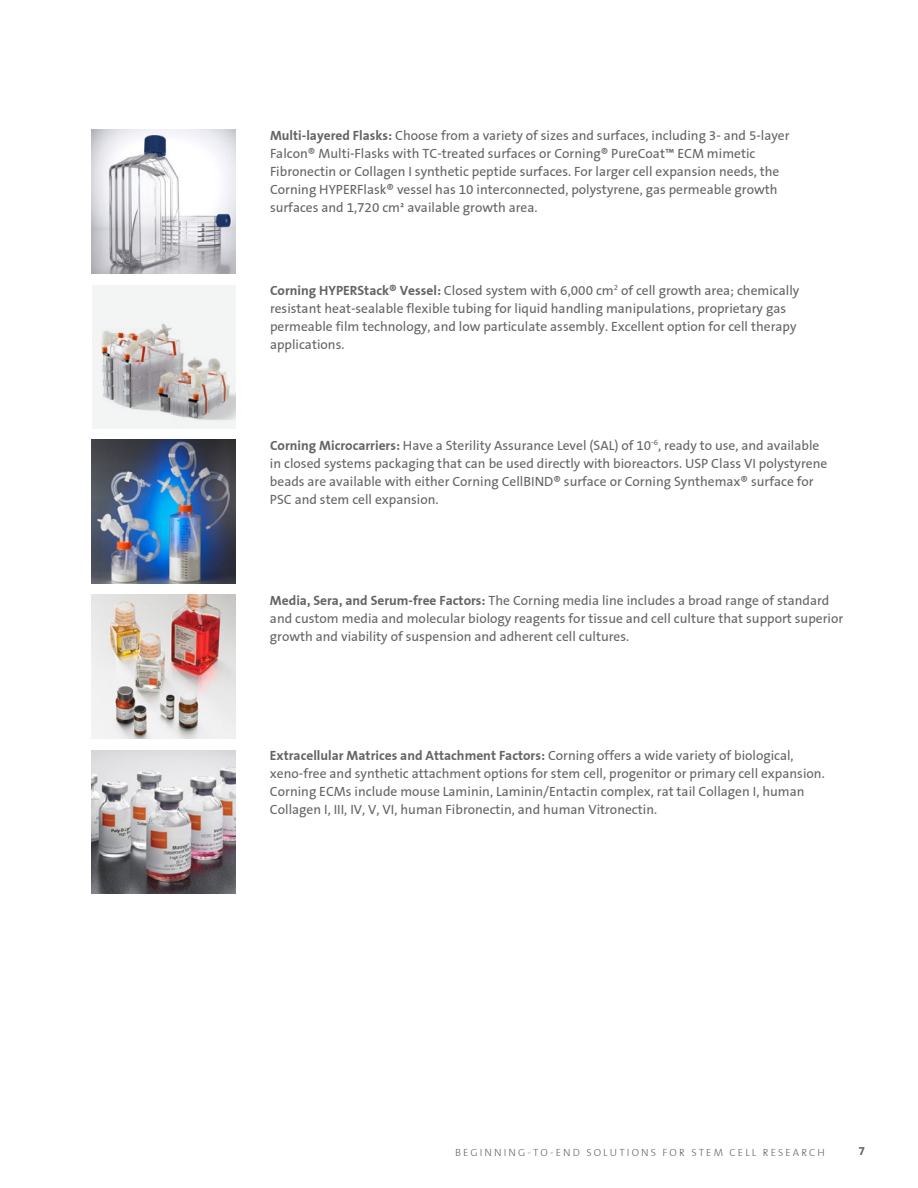
<style>
.page{position:relative;width:918px;height:1188px;background:#fff}
.page>*{position:absolute;margin:0;border:0;box-sizing:border-box;transform-origin:0 0}
.t1{font:13.5px/18px "Corning Sans";color:#636466}
.t2{font:700 12px "Corning Sans";color:#636466}
.t3{font:300 10.5px "Corning Sans";letter-spacing:.2em;color:#636466}
.s1{font-weight:700}
</style>
<div class="page">
<div style="left:92px;top:285px;width:144px;height:144px;background:#f3f4f4"></div>
<img style="left:92px;top:130px;width:144px;height:144px">
<img style="left:92px;top:324px;width:144px;height:260px">
<img style="left:92px;top:595px;width:144px;height:144px">
<img style="left:92px;top:750px;width:144px;height:144px">
<p class="t1" style="left:270px;top:126px;width:521px"><span class="s1">Multi-layered Flasks:</span> Choose from a variety of sizes and surfaces, including 3- and 5-layer Falcon® Multi-Flasks with TC-treated surfaces or Corning® PureCoat™ ECM mimetic Fibronectin or Collagen I synthetic peptide surfaces. For larger cell expansion needs, the Corning HYPERFlask® vessel has 10 interconnected, polystyrene, gas permeable growth surfaces and 1,720 cm² available growth area.</p>
<p class="t1" style="left:270px;top:281px;width:531px"><span class="s1">Corning HYPERStack® Vessel:</span> Closed system with 6,000 cm<sup>2</sup> of cell growth area; chemically resistant heat-sealable flexible tubing for liquid handling manipulations, proprietary gas permeable film technology, and low particulate assembly. Excellent option for cell therapy applications.</p>
<p class="t1" style="left:270px;top:436px;width:559px"><span class="s1">Corning Microcarriers:</span> Have a Sterility Assurance Level (SAL) of 10<sup>-6</sup>, ready to use, and available in closed systems packaging that can be used directly with bioreactors. USP Class VI polystyrene beads are available with either Corning CellBIND® surface or Corning Synthemax® surface for PSC and stem cell expansion.</p>
<p class="t1" style="left:270px;top:591px;width:575px"><span class="s1">Media, Sera, and Serum-free Factors:</span> The Corning media line includes a broad range of standard and custom media and molecular biology reagents for tissue and cell culture that support superior growth and viability of suspension and adherent cell cultures.</p>
<p class="t1" style="left:270px;top:746px;width:556px"><span class="s1">Extracellular Matrices and Attachment Factors:</span> Corning offers a wide variety of biological, xeno-free and synthetic attachment options for stem cell, progenitor or primary cell expansion.<br>Corning ECMs include mouse Laminin, Laminin/Entactin complex, rat tail Collagen I, human Collagen I, III, IV, V, VI, human Fibronectin, and human Vitronectin.</p>
<p class="t3" style="left:455px;top:1146px;width:371px">BEGINNING-TO-END SOLUTIONS FOR STEM CELL RESEARCH</p>
<p class="t2" style="left:858px;top:1144px;width:8px">7</p>
</div>
